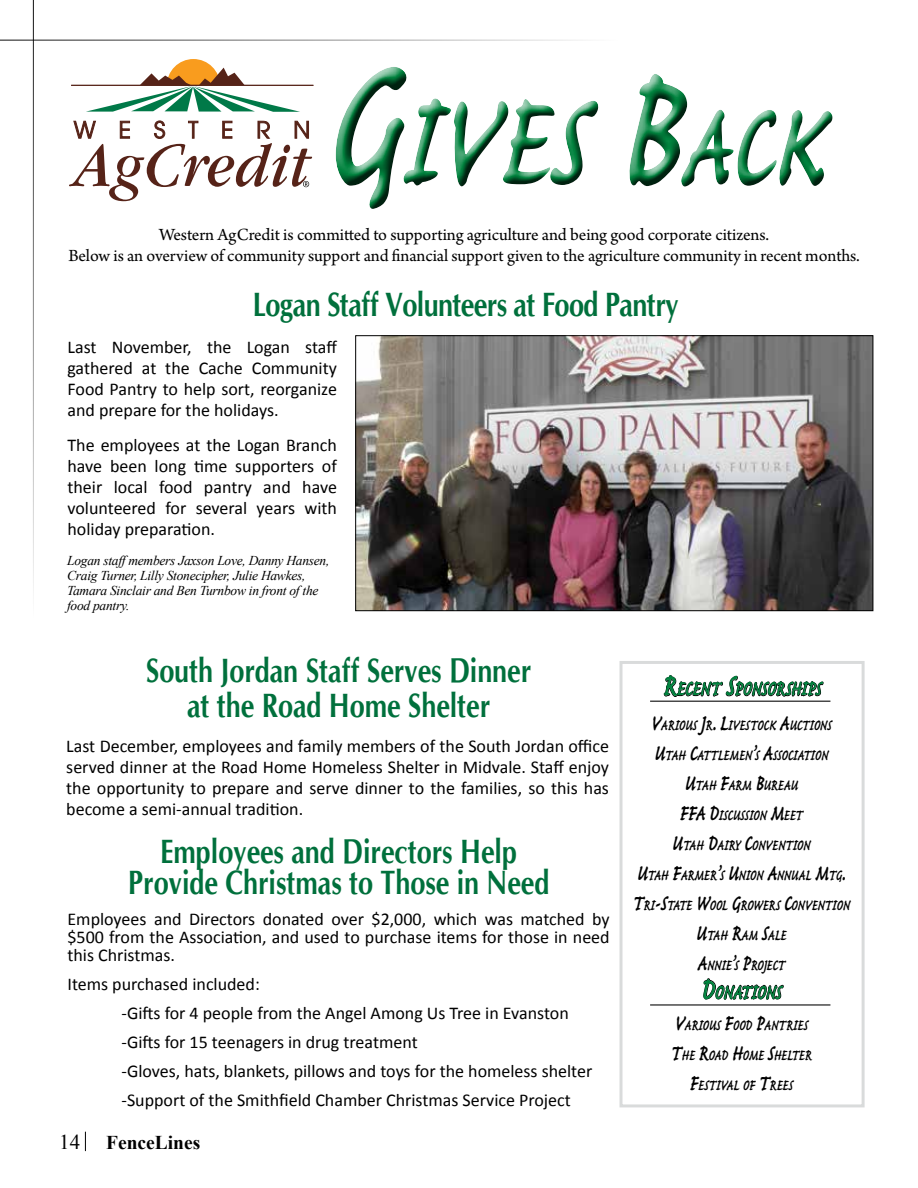
<style>
.page{position:relative;width:918px;height:1188px;background:#fff}
.page>*{position:absolute;margin:0;border:0;box-sizing:border-box;transform-origin:0 0}
.t1{font:700 174.9px "Caflisch Script Pro";color:#00833e;scale:.67 1}
.t2{font:700 33.75px/31.5px "CG Omega";color:#00703c;text-align:center;scale:.8 1}
.t3{font:700 33.75px "CG Omega";letter-spacing:-.02em;color:#00703c;scale:.8 1}
.t4{font:700 28.35px "Caflisch Script Pro";letter-spacing:-.01em;color:#00833e;scale:.67 1}
.t5{font:700 20.4px/30px "Caflisch Script Pro";letter-spacing:-.01em;color:#000;text-align:center;scale:.67 1}
.t6{font:700 19.5px "Times New Roman";color:#000}
.t7{font:18px/21px "Calibri";color:#000;text-align:justify}
.t8{font:18px/21px "Arno Pro";letter-spacing:-.005em;color:#000;text-align:center}
.t9{font:italic 13.5px/15px "Times New Roman";letter-spacing:-.02em;color:#000}
.s1{font-size:249.75px}
.s2{font-size:222.75px}
.s3{font-size:155.85px}
.s4{font-weight:400;font-size:21px}
.s5{font-size:40.5px}
.s6{font-size:29.25px}
</style>
<div class="page">
<svg style="left:85px;top:1132px;width:1px;height:19px"></svg>
<hr style="left:0;top:40px;width:618px;height:1px;background:#000">
<hr style="left:33px;top:0;width:1px;height:618px;background:#000">
<div style="left:333px;top:66px;width:510px;height:154px;background:#000;opacity:.75"></div>
<hr style="left:71px;top:85px;width:242px;height:1px;background:#562318">
<svg style="left:69px;top:59px;width:243px;height:142px"></svg>
<div style="left:620px;top:661px;width:245px;height:446px;border:3px solid #cbcdce"></div>
<svg style="left:663px;top:675px;width:161px;height:22px"></svg>
<hr style="left:650px;top:700px;width:180px;height:2px;background:#000">
<svg style="left:703px;top:978px;width:81px;height:22px"></svg>
<hr style="left:650px;top:1004px;width:180px;height:2px;background:#000">
<img style="left:357px;top:337px;width:514px;height:272px">
<div style="left:355px;top:335px;width:518px;height:276px;border:1px solid #000"></div>
<h1 class="t1" style="left:322px;top:51px;width:750px"><span class="s1">G</span>ives <span class="s2">B</span><span class="s3">ack</span></h1>
<p class="t8" style="left:68px;top:225px;width:793px">Western AgCredit is committed to supporting agriculture and being good corporate citizens.<br>Below is an overview of community support and financial support given to the agriculture community in recent months.</p>
<h2 class="t3" style="left:253px;top:283px;width:534px">Logan Staff Volunteers at Food Pantry</h2>
<p class="t7" style="left:68px;top:337px;width:271px">Last November, the Logan staff gathered at the Cache Community Food Pantry to help sort, reorganize and prepare for the holidays.</p>
<p class="t7" style="left:68px;top:434px;width:271px">The employees at the Logan Branch have been long time supporters of their local food pantry and have volunteered for several years with holiday preparation.</p>
<p class="t9" style="left:67px;top:552px;width:264px">Logan staff members Jaxson Love, Danny Hansen, Craig Turner, Lilly Stonecipher, Julie Hawkes, Tamara Sinclair and Ben Turnbow in front of the food pantry.</p>
<h2 class="t2" style="left:146px;top:654px;width:483px;line-height:34.5px">South Jordan Staff Serves Dinner at the Road Home Shelter</h2>
<p class="t7" style="left:66px;top:736px;width:544px">Last December, employees and family members of the South Jordan office served dinner at the Road Home Homeless Shelter in Midvale. Staff enjoy the opportunity to prepare and serve dinner to the families, so this has become a semi-annual tradition.</p>
<h2 class="t2" style="left:128px;top:836px;width:528px">Employees and Directors Help<br>Provide Christmas to Those in Need</h2>
<p class="t7" style="left:68px;top:910px;width:544px;line-height:18px">Employees and Directors donated over $2,000, which was matched by $500 from the Association, and used to purchase items for those in need this Christmas.</p>
<p class="t7" style="left:122px;top:970px;width:472px;line-height:29px;text-align:left;text-indent:-54px">Items purchased included:<br>-Gifts for 4 people from the Angel Among Us Tree in Evanston -Gifts for 15 teenagers in drug treatment<br>-Gloves, hats, blankets, pillows and toys for the homeless shelter -Support of the Smithfield Chamber Christmas Service Project</p>
<p class="t6" style="left:59px;top:1129px;width:143px"><span class="s4">14</span> FenceLines</p>
<h3 class="t4" style="left:662px;top:674px;width:241px"><span class="s5">R</span>ecent <span class="s5">S</span>ponsorships</h3>
<p class="t5" style="left:632px;top:712px;width:326px"><span class="s6">V</span>arious <span class="s6">J</span>r<span class="s6">. L</span>ivestock <span class="s6">A</span>uctions<br><span class="s6">U</span>tah <span class="s6">C</span>attlemen<span class="s6">’</span>s <span class="s6">A</span>ssociation<br><span class="s6">U</span>tah <span class="s6">F</span>arm <span class="s6">B</span>ureau<br><span class="s6">FFA D</span>iscussion <span class="s6">M</span>eet<br><span class="s6">U</span>tah <span class="s6">D</span>airy <span class="s6">C</span>onvention<br><span class="s6">U</span>tah <span class="s6">F</span>armer<span class="s6">’</span>s <span class="s6">U</span>nion <span class="s6">A</span>nnual <span class="s6">M</span>tg<span class="s6">.<br>T</span>ri<span class="s6">-S</span>tate <span class="s6">W</span>ool <span class="s6">G</span>rowers <span class="s6">C</span>onvention<br><span class="s6">U</span>tah <span class="s6">R</span>am <span class="s6">S</span>ale<br><span class="s6">A</span>nnie<span class="s6">’</span>s <span class="s6">P</span>roject</p>
<h3 class="t4" style="left:701px;top:977px;width:124px"><span class="s5">D</span>onations</h3>
<p class="t5" style="left:670px;top:1012px;width:212px"><span class="s6">V</span>arious <span class="s6">F</span>ood <span class="s6">P</span>antries<br><span class="s6">T</span>he <span class="s6">R</span>oad <span class="s6">H</span>ome <span class="s6">S</span>helter<br><span class="s6">F</span>estival of <span class="s6">T</span>rees</p>
</div>
